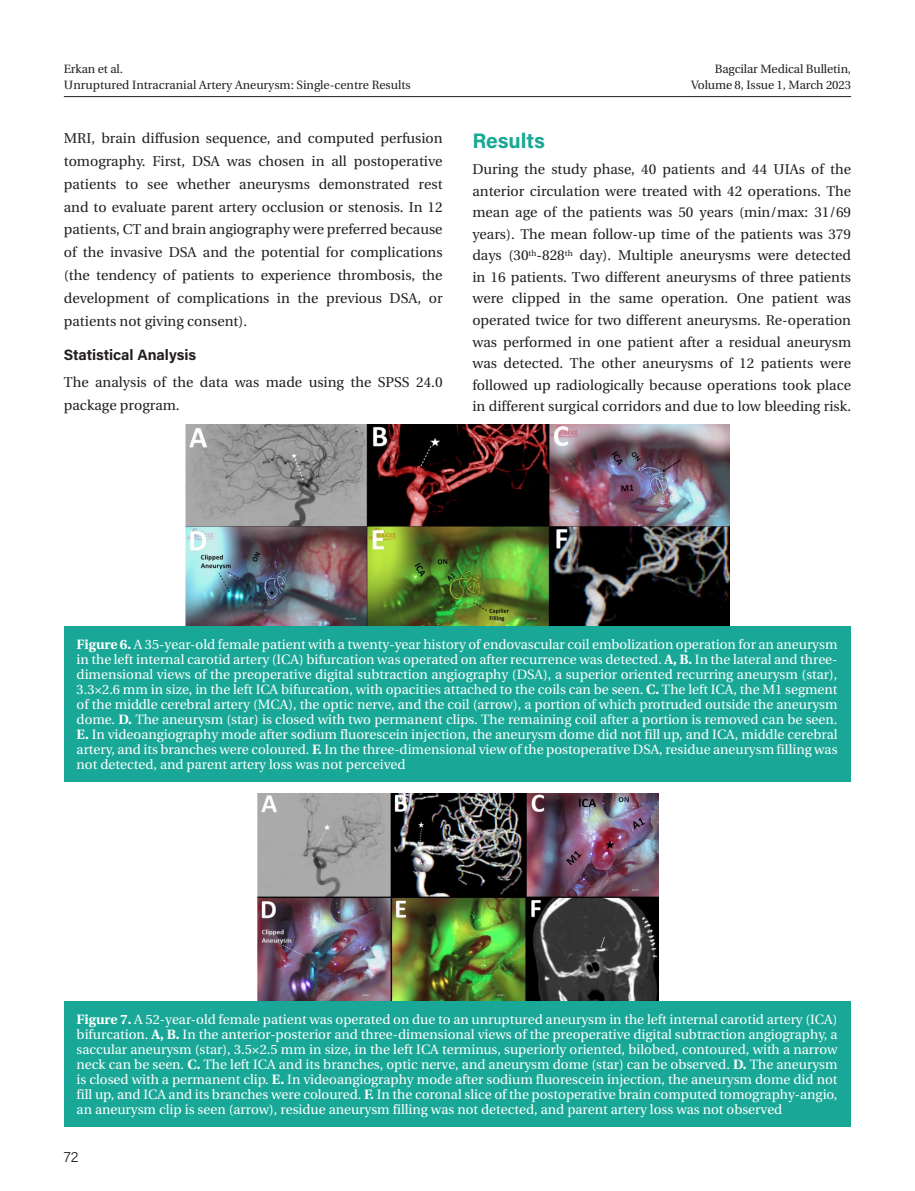
<style>
.page{position:relative;width:915px;height:1191px;background:#fff}
.page>*{position:absolute;margin:0;border:0;box-sizing:border-box;transform-origin:0 0}
.ARA_BASLIK{font:700 21px "Acumin Pro";color:#19a897}
.YAZI_ARA_BOLD{font:700 15px "Acumin Pro";letter-spacing:-.005em;color:#231f20}
.t1{font:300 15px "Acumin Pro";color:#231f20}
.YAZI{font:14.25px/21.6px "Utopia Medium Tr";color:#231f20;text-align:justify}
.RESİM-ALTI{font:13.5px/15px "Utopia Medium Tr";color:#fff;text-align:justify}
.t2{font:12px/16.5px "Utopia Medium Tr";color:#231f20}
.s1{font-family:"Utopia Bold Tr"}
</style>
<div class="page">
<hr style="left:64px;top:96px;width:786px;height:1px;background:#231f20">
<img style="left:186px;top:424px;width:543px;height:202px">
<div style="left:64px;top:626px;width:786px;height:156px;background:#19a897"></div>
<img style="left:257px;top:793px;width:401px;height:208px">
<div style="left:64px;top:1001px;width:786px;height:126px;background:#19a897"></div>
<p class="t2" style="left:64px;top:60px;width:348px">Erkan et al.<br>Unruptured Intracranial Artery Aneurysm: Single-centre Results</p>
<p class="t2" style="left:690px;top:60px;width:162px;text-align:right">Bagcilar Medical Bulletin,<br>Volume 8, Issue 1, March 2023</p>
<p class="YAZI" style="left:64px;top:127px;width:380px;line-height:22.8px">MRI, brain diffusion sequence, and computed perfusion tomography. First, DSA was chosen in all postoperative patients to see whether aneurysms demonstrated rest and to evaluate parent artery occlusion or stenosis. In 12 patients, CT and brain angiography were preferred because of the invasive DSA and the potential for complications (the tendency of patients to experience thrombosis, the development of complications in the previous DSA, or patients not giving consent).</p>
<p class="YAZI_ARA_BOLD" style="left:64px;top:344px;width:134px">Statistical Analysis</p>
<p class="YAZI" style="left:64px;top:371px;width:380px;line-height:22.8px">The analysis of the data was made using the SPSS 24.0 package program.</p>
<p class="ARA_BASLIK" style="left:472px;top:126px;width:74px">Results</p>
<p class="YAZI" style="left:472px;top:158px;width:380px">During the study phase, 40 patients and 44 UIAs of the anterior circulation were treated with 42 operations. The mean age of the patients was 50 years (min/max: 31/69 years). The mean follow-up time of the patients was 379 days (30<sup>th</sup>-828<sup>th</sup> day). Multiple aneurysms were detected in 16 patients. Two different aneurysms of three patients were clipped in the same operation. One patient was operated twice for two different aneurysms. Re-operation was performed in one patient after a residual aneurysm was detected. The other aneurysms of 12 patients were followed up radiologically because operations took place in different surgical corridors and due to low bleeding risk.</p>
<p class="RESİM-ALTI" style="left:77px;top:637px;width:762px"><span class="s1">Figure 6.</span> A 35-year-old female patient with a twenty-year history of endovascular coil embolization operation for an aneurysm in the left internal carotid artery (ICA) bifurcation was operated on after recurrence was detected. <span class="s1">A, B.</span> In the lateral and three&shy;dimensional views of the preoperative digital subtraction angiography (DSA), a superior oriented recurring aneurysm (star), 3.3×2.6 mm in size, in the left ICA bifurcation, with opacities attached to the coils can be seen. <span class="s1">C.</span> The left ICA, the M1 segment of the middle cerebral artery (MCA), the optic nerve, and the coil (arrow), a portion of which protruded outside the aneurysm dome. <span class="s1">D.</span> The aneurysm (star) is closed with two permanent clips. The remaining coil after a portion is removed can be seen.<br><span class="s1">E.</span> In videoangiography mode after sodium fluorescein injection, the aneurysm dome did not fill up, and ICA, middle cerebral artery, and its branches were coloured. <span class="s1">F.</span> In the three-dimensional view of the postoperative DSA, residue aneurysm filling was not detected, and parent artery loss was not perceived</p>
<p class="RESİM-ALTI" style="left:77px;top:1012px;width:762px"><span class="s1">Figure 7.</span> A 52-year-old female patient was operated on due to an unruptured aneurysm in the left internal carotid artery (ICA) bifurcation. <span class="s1">A, B.</span> In the anterior-posterior and three-dimensional views of the preoperative digital subtraction angiography, a saccular aneurysm (star), 3.5×2.5 mm in size, in the left ICA terminus, superiorly oriented, bilobed, contoured, with a narrow neck can be seen. <span class="s1">C.</span> The left ICA and its branches, optic nerve, and aneurysm dome (star) can be observed. <span class="s1">D.</span> The aneurysm is closed with a permanent clip. <span class="s1">E.</span> In videoangiography mode after sodium fluorescein injection, the aneurysm dome did not fill up, and ICA and its branches were coloured. <span class="s1">F.</span> In the coronal slice of the postoperative brain computed tomography-angio, an aneurysm clip is seen (arrow), residue aneurysm filling was not detected, and parent artery loss was not observed</p>
<p class="t1" style="left:64px;top:1146px;width:16px">72</p>
</div>
